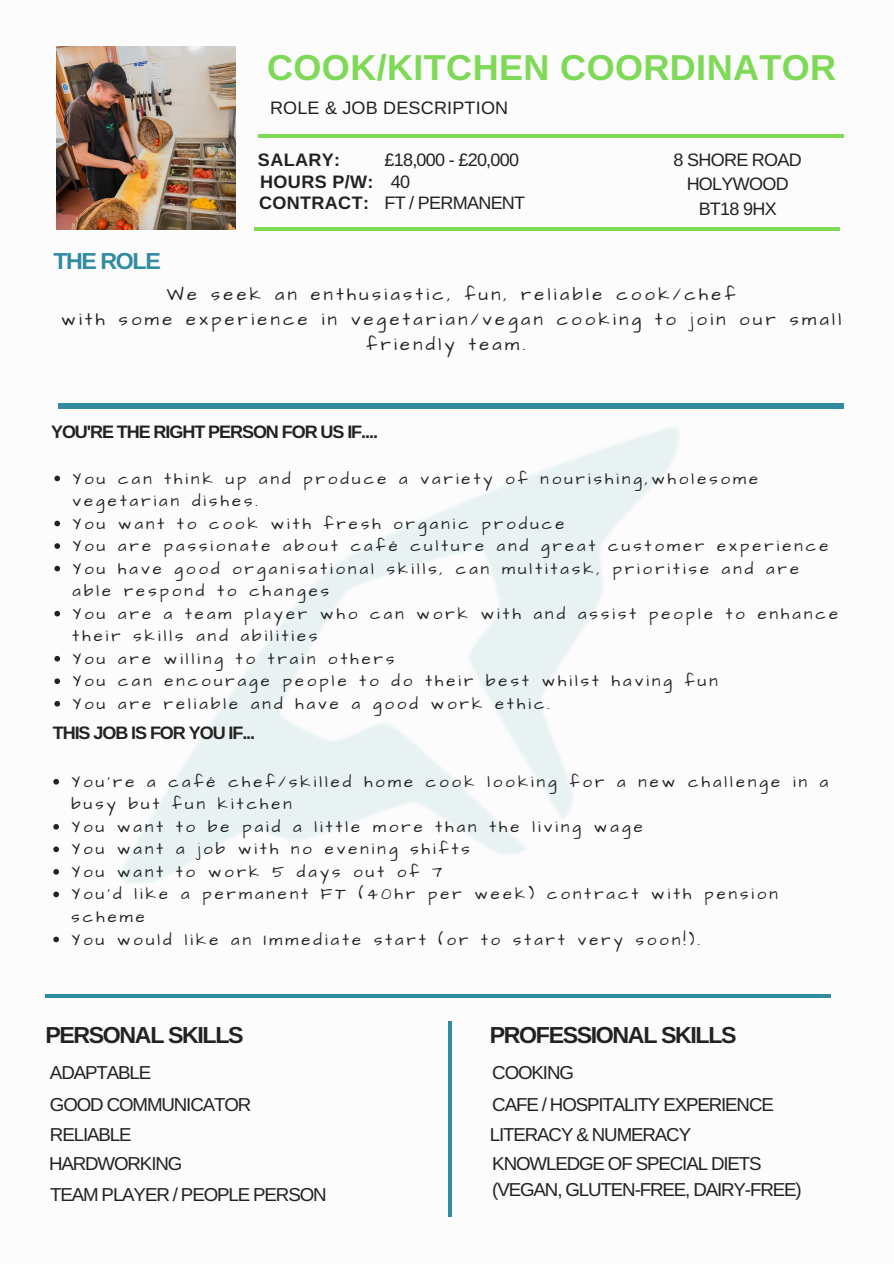
<style>
.page{position:relative;width:894px;height:1264px;background:#fff}
.page>*{position:absolute;margin:0;border:0;box-sizing:border-box;transform-origin:0 0}
.t1{font:700 36px "Arimo";letter-spacing:.01em;color:#7ed957}
.t2{font:700 23.25px "Arimo";letter-spacing:-.06em;color:#222}
.t3{font:700 23.25px "Arimo";letter-spacing:-.06em;color:#318ba2}
.t4{font:18.75px/30.3px "Arimo";letter-spacing:-.06em;color:#222}
.t5{font:18px/24.8px "Architects Daughter";letter-spacing:.19em;color:#222;text-align:center}
.t6{font:18px/21.6px "Arimo";letter-spacing:-.04em;color:#222}
.t7{font:700 18px "Arimo";letter-spacing:-.06em;color:#222}
.t8{font:18px "Arimo";letter-spacing:.01em;color:#222}
.t9{font:16.5px/22.5px "Architects Daughter";letter-spacing:.19em;color:#222}
.s1{font-weight:700}
</style>
<div class="page">
<hr style="left:258px;top:134px;width:585px;height:4px;background:#7ed957">
<img style="left:54px;top:427px;width:626px;height:631px">
<div style="left:58px;top:403px;width:785px;height:6px;background:#318ba2"></div>
<hr style="left:45px;top:994px;width:785px;height:4px;background:#318ba2">
<svg style="left:447px;top:1021px;width:4px;height:195px"></svg>
<hr style="left:254px;top:227px;width:585px;height:4px;background:#7ed957">
<img style="left:57px;top:47px;width:179px;height:182px">
<svg style="left:54px;top:475px;width:6px;height:6px"></svg>
<svg style="left:54px;top:520px;width:6px;height:6px"></svg>
<svg style="left:54px;top:543px;width:6px;height:6px"></svg>
<svg style="left:54px;top:565px;width:6px;height:6px"></svg>
<svg style="left:54px;top:611px;width:6px;height:5px"></svg>
<svg style="left:54px;top:656px;width:6px;height:5px"></svg>
<svg style="left:54px;top:678px;width:6px;height:6px"></svg>
<svg style="left:54px;top:701px;width:6px;height:5px"></svg>
<svg style="left:53px;top:779px;width:6px;height:5px"></svg>
<svg style="left:53px;top:824px;width:6px;height:5px"></svg>
<svg style="left:53px;top:846px;width:6px;height:6px"></svg>
<svg style="left:53px;top:869px;width:6px;height:5px"></svg>
<svg style="left:53px;top:891px;width:6px;height:6px"></svg>
<svg style="left:53px;top:936px;width:6px;height:6px"></svg>
<h1 class="t1" style="left:267px;top:48px;width:570px">COOK/KITCHEN COORDINATOR</h1>
<p class="t8" style="left:270px;top:98px;width:240px">ROLE &amp; JOB DESCRIPTION</p>
<p class="t7" style="left:258px;top:149px;width:84px">SALARY:</p>
<p class="t6" style="left:259px;top:148px;width:268px;text-indent:125px">£18,000 - £20,000<br><span class="s1">HOURS P/W:</span> 40<br><span class="s1">CONTRACT:</span> FT / PERMANENT</p>
<p class="t6" style="left:673px;top:147px;width:130px;line-height:24.8px;text-align:center">8 SHORE ROAD<br>HOLYWOOD<br>BT18 9HX</p>
<h2 class="t3" style="left:53px;top:248px;width:109px">THE ROLE</h2>
<p class="t5" style="left:61px;top:282px;width:781px">We seek an enthusiastic, fun, reliable cook/chef<br>with some experience in vegetarian/vegan cooking to join our small friendly team.</p>
<p class="t7" style="left:51px;top:422px;width:328px">YOU'RE THE RIGHT PERSON FOR US IF....</p>
<p class="t9" style="left:72px;top:467px;width:766px">You can think up and produce a variety of nourishing,wholesome vegetarian dishes.<br>You want to cook with fresh organic produce<br>You are passionate about café culture and great customer experience You have good organisational skills, can multitask, prioritise and are able respond to changes<br>You are a team player who can work with and assist people to enhance their skills and abilities<br>You are willing to train others<br>You can encourage people to do their best whilst having fun<br>You are reliable and have a good work ethic.</p>
<p class="t7" style="left:53px;top:722px;width:204px">THIS JOB IS FOR YOU IF...</p>
<p class="t9" style="left:71px;top:770px;width:758px">You’re a café chef/skilled home cook looking for a new challenge in a busy but fun kitchen<br>You want to be paid a little more than the living wage<br>You want a job with no evening shifts<br>You want to work 5 days out of 7<br>You’d like a permanent FT (40hr per week) contract with pension scheme<br>You would like an Immediate start (or to start very soon!).</p>
<h2 class="t2" style="left:45px;top:1021px;width:200px">PERSONAL SKILLS</h2>
<p class="t4" style="left:49px;top:1057px;width:204px">ADAPTABLE<br>GOOD COMMUNICATOR<br>RELIABLE<br>HARDWORKING</p>
<p class="t4" style="left:50px;top:1178px;width:278px">TEAM PLAYER / PEOPLE PERSON</p>
<h2 class="t2" style="left:489px;top:1021px;width:248px">PROFESSIONAL SKILLS</h2>
<p class="t4" style="left:489px;top:1057px;width:285px;line-height:30.9px">COOKING<br>CAFE / HOSPITALITY EXPERIENCE<br>LITERACY &amp; NUMERACY</p>
<p class="t4" style="left:492px;top:1150px;width:311px;line-height:26px">KNOWLEDGE OF SPECIAL DIETS (VEGAN, GLUTEN-FREE, DAIRY-FREE)</p>
</div>
